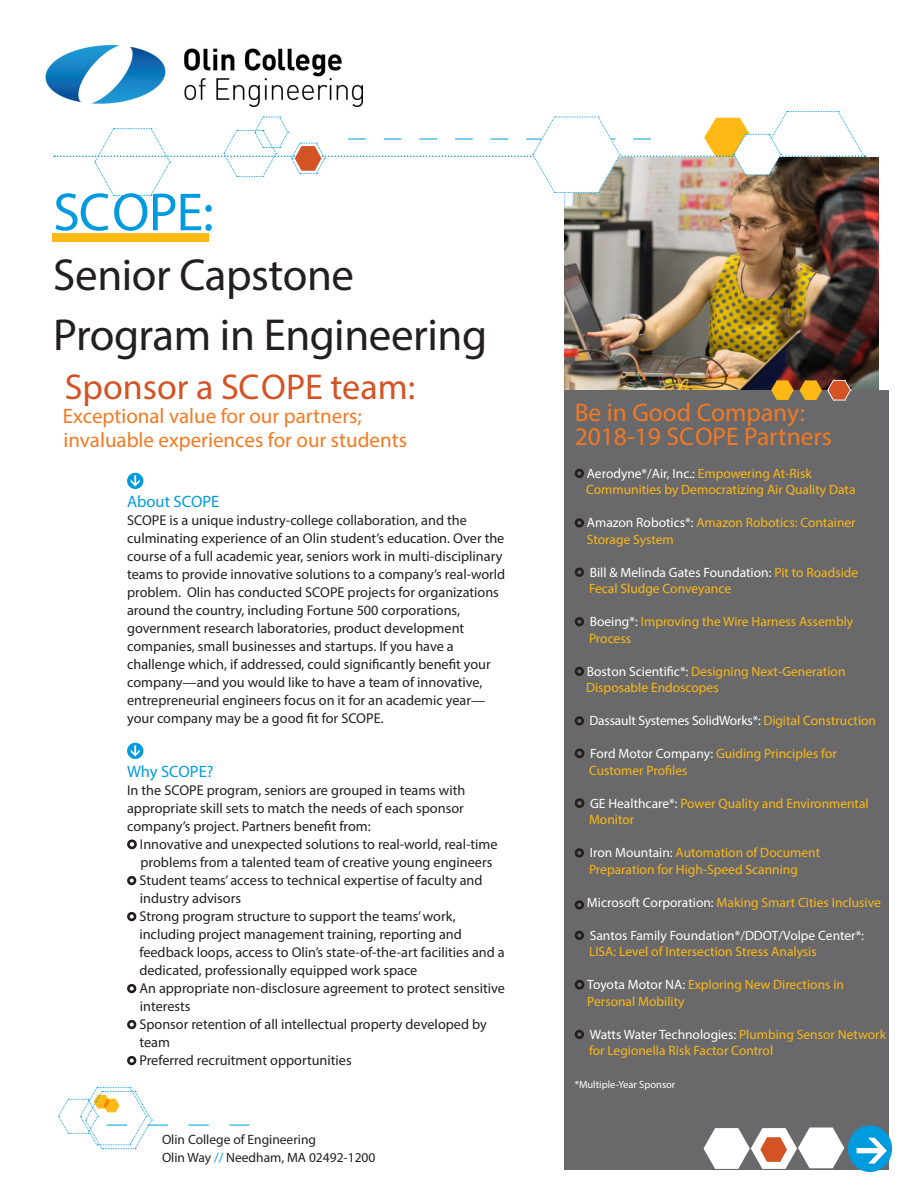
<style>
.page{position:relative;width:918px;height:1188px;background:#fff}
.page>*{position:absolute;margin:0;border:0;box-sizing:border-box;transform-origin:0 0}
.t1{font:54px "Myriad Pro";letter-spacing:-.015em;color:#009bde}
.t2{font:45px/60px "Myriad Pro";letter-spacing:-.01em;color:#231f20}
.Body_H1_Black__Bold{font:36px "Myriad Pro";color:#d35325}
.Body_H1_Black__Bold-2{font:25.5px/24px "Myriad Pro";color:#f47921}
.Body_H1_Black__Bold-3{font:21px "Myriad Pro";color:#f47921}
.Body_text{font:16.5px "Myriad Pro";color:#009bde}
.Body_text-2{font:14.25px/18px "Myriad Pro";color:#231f20}
.Body_Bullets{font:14.25px/18px "Myriad Pro";color:#231f20}
.Sidebar_Bullets{font:13.5px/16.5px "Myriad Pro";color:#fcb814}
.Sidebar_Bullets-2{font:13.5px "Myriad Pro";color:#fff}
.t3{font:13.5px "Myriad Pro";color:#231f20}
.Sidebar_Bullets-3{font:10.5px "Myriad Pro";color:#fff}
.s1{color:#009bde}
.s2{color:#fcb814}
.s3{color:#fff}
</style>
<div class="page">
<svg style="left:564px;top:297px;width:1px;height:90px"></svg>
<img style="left:565px;top:157px;width:314px;height:233px">
<div style="left:52px;top:234px;width:157px;height:8px;background:#fcb814"></div>
<div style="left:564px;top:390px;width:325px;height:780px;background:#69696c"></div>
<svg style="left:58px;top:1087px;width:192px;height:62px"></svg>
<div style="left:848px;top:1125px;width:44px;height:47px;background:#009bde;border-radius:50%"></div>
<svg style="left:857px;top:1138px;width:30px;height:26px"></svg>
<div style="left:575px;top:469px;width:9px;height:9px;border:3px solid #231f20;border-radius:50%"></div>
<div style="left:575px;top:518px;width:9px;height:10px;border:3px solid #231f20;border-radius:50%"></div>
<div style="left:575px;top:568px;width:9px;height:9px;border:3px solid #231f20;border-radius:50%"></div>
<div style="left:575px;top:617px;width:9px;height:9px;border:3px solid #231f20;border-radius:50%"></div>
<div style="left:575px;top:667px;width:9px;height:9px;border:3px solid #231f20;border-radius:50%"></div>
<div style="left:575px;top:716px;width:9px;height:10px;border:3px solid #231f20;border-radius:50%"></div>
<div style="left:575px;top:748px;width:9px;height:10px;border:3px solid #231f20;border-radius:50%"></div>
<div style="left:575px;top:798px;width:9px;height:10px;border:3px solid #231f20;border-radius:50%"></div>
<div style="left:575px;top:848px;width:9px;height:10px;border:3px solid #231f20;border-radius:50%"></div>
<div style="left:575px;top:900px;width:9px;height:10px;border:3px solid #231f20;border-radius:50%"></div>
<div style="left:575px;top:931px;width:9px;height:9px;border:3px solid #231f20;border-radius:50%"></div>
<div style="left:575px;top:980px;width:9px;height:10px;border:3px solid #231f20;border-radius:50%"></div>
<div style="left:575px;top:1030px;width:9px;height:9px;border:3px solid #231f20;border-radius:50%"></div>
<svg style="left:127px;top:473px;width:16px;height:16px"></svg>
<svg style="left:131px;top:475px;width:9px;height:11px"></svg>
<svg style="left:127px;top:743px;width:16px;height:16px"></svg>
<svg style="left:131px;top:745px;width:9px;height:11px"></svg>
<div style="left:127px;top:839px;width:10px;height:10px;border:3px solid #231f20;border-radius:50%"></div>
<div style="left:127px;top:876px;width:9px;height:9px;border:3px solid #231f20;border-radius:50%"></div>
<div style="left:127px;top:912px;width:9px;height:9px;border:3px solid #231f20;border-radius:50%"></div>
<div style="left:127px;top:984px;width:9px;height:9px;border:3px solid #231f20;border-radius:50%"></div>
<div style="left:127px;top:1020px;width:9px;height:9px;border:3px solid #231f20;border-radius:50%"></div>
<div style="left:127px;top:1056px;width:9px;height:9px;border:3px solid #231f20;border-radius:50%"></div>
<svg style="left:771px;top:380px;width:80px;height:21px"></svg>
<svg style="left:54px;top:111px;width:812px;height:90px"></svg>
<svg style="left:704px;top:1128px;width:140px;height:41px"></svg>
<img style="left:45px;top:44px;width:317px;height:62px">
<p class="t1" style="left:53px;top:179px;width:162px">SCOPE:</p>
<p class="t2" style="left:53px;top:244px;width:436px">Senior Capstone<br>Program in Engineering</p>
<p class="Body_H1_Black__Bold" style="left:65px;top:365px;width:352px">Sponsor a SCOPE team:</p>
<p class="Body_H1_Black__Bold-3" style="left:63px;top:403px;width:300px">Exceptional value for our partners;</p>
<p class="Body_H1_Black__Bold-3" style="left:64px;top:427px;width:345px">invaluable experiences for our students</p>
<p class="Body_text" style="left:127px;top:491px;width:94px">About SCOPE</p>
<p class="Body_text-2" style="left:127px;top:511px;width:380px">SCOPE is a unique industry-college collaboration, and the culminating experience of an Olin student’s education. Over the course of a full academic year, seniors work in multi-disciplinary teams to provide innovative solutions to a company’s real-world problem. Olin has conducted SCOPE projects for organizations around the country, including Fortune 500 corporations, government research laboratories, product development companies, small businesses and startups. If you have a challenge which, if addressed, could significantly benefit your company—and you would like to have a team of innovative, entrepreneurial engineers focus on it for an academic year— your company may be a good fit for SCOPE.</p>
<p class="Body_text" style="left:127px;top:761px;width:88px">Why SCOPE?</p>
<p class="Body_text-2" style="left:127px;top:781px;width:340px;text-align:justify">In the SCOPE program, seniors are grouped in teams with appropriate skill sets to match the needs of each sponsor company’s project. Partners benefit from:</p>
<p class="Body_Bullets" style="left:140px;top:835px;width:359px">Innovative and unexpected solutions to real-world, real-time problems from a talented team of creative young engineers</p>
<p class="Body_Bullets" style="left:139px;top:871px;width:345px">Student teams’ access to technical expertise of faculty and industry advisors</p>
<p class="Body_Bullets" style="left:139px;top:907px;width:367px">Strong program structure to support the teams’ work, including project management training, reporting and feedback loops, access to Olin’s state-of-the-art facilities and a dedicated, professionally equipped work space</p>
<p class="Body_Bullets" style="left:139px;top:979px;width:367px">An appropriate non-disclosure agreement to protect sensitive interests</p>
<p class="Body_Bullets" style="left:139px;top:1015px;width:349px">Sponsor retention of all intellectual property developed by team</p>
<p class="Body_Bullets" style="left:139px;top:1051px;width:214px">Preferred recruitment opportunities</p>
<p class="t3" style="left:162px;top:1131px;width:156px">Olin College of Engineering</p>
<p class="t3" style="left:162px;top:1149px;width:215px">Olin Way <span class="s1">//</span> Needham, MA 02492-1200</p>
<p class="Body_H1_Black__Bold-2" style="left:575px;top:400px;width:259px">Be in Good Company:<br>2018-19 SCOPE Partners</p>
<p class="Sidebar_Bullets-2" style="left:587px;top:465px;width:226px">Aerodyne*/Air, Inc.: <span class="s2">Empowering At-Risk</span></p>
<p class="Sidebar_Bullets" style="left:586px;top:481px;width:271px">Communities by Democratizing Air Quality Data</p>
<p class="Sidebar_Bullets" style="left:587px;top:514px;width:270px"><span class="s3">Amazon Robotics*:</span> Amazon Robotics: Container<br>Storage System</p>
<p class="Sidebar_Bullets-2" style="left:590px;top:564px;width:270px">Bill &amp; Melinda Gates Foundation: <span class="s2">Pit to Roadside</span></p>
<p class="Sidebar_Bullets" style="left:589px;top:580px;width:144px">Fecal Sludge Conveyance</p>
<p class="Sidebar_Bullets" style="left:590px;top:613px;width:265px"><span class="s3">Boeing*:</span> Improving the Wire Harness Assembly</p>
<p class="Sidebar_Bullets" style="left:589px;top:630px;width:44px">Process</p>
<p class="Sidebar_Bullets" style="left:587px;top:663px;width:260px"><span class="s3">Boston Scientific*:</span> Designing Next-Generation</p>
<p class="Sidebar_Bullets" style="left:586px;top:679px;width:134px">Disposable Endoscopes</p>
<p class="Sidebar_Bullets-2" style="left:590px;top:712px;width:288px">Dassault Systemes SolidWorks*: <span class="s2">Digital Construction</span></p>
<p class="Sidebar_Bullets" style="left:590px;top:745px;width:248px"><span class="s3">Ford Motor Company:</span> Guiding Principles for</p>
<p class="Sidebar_Bullets" style="left:589px;top:762px;width:100px">Customer Profiles</p>
<p class="Sidebar_Bullets" style="left:590px;top:795px;width:280px"><span class="s3">GE Healthcare*:</span> Power Quality and Environmental</p>
<p class="Sidebar_Bullets" style="left:589px;top:811px;width:47px">Monitor</p>
<p class="Sidebar_Bullets" style="left:590px;top:844px;width:232px"><span class="s3">Iron Mountain:</span> Automation of Document</p>
<p class="Sidebar_Bullets" style="left:589px;top:861px;width:210px">Preparation for High-Speed Scanning</p>
<p class="Sidebar_Bullets" style="left:587px;top:894px;width:295px"><span class="s3">Microsoft Corporation:</span> Making Smart Cities Inclusive</p>
<p class="Sidebar_Bullets-2" style="left:590px;top:927px;width:276px">Santos Family Foundation*/DDOT/Volpe Center*:</p>
<p class="Sidebar_Bullets" style="left:589px;top:943px;width:229px">LISA: Level of Intersection Stress Analysis</p>
<p class="Sidebar_Bullets" style="left:587px;top:976px;width:258px"><span class="s3">Toyota Motor NA:</span> Exploring New Directions in<br>Personal Mobility</p>
<p class="Sidebar_Bullets-2" style="left:590px;top:1026px;width:298px">Watts Water Technologies: <span class="s2">Plumbing Sensor Network</span></p>
<p class="Sidebar_Bullets" style="left:589px;top:1042px;width:186px">for Legionella Risk Factor Control</p>
<p class="Sidebar_Bullets-3" style="left:575px;top:1078px;width:102px">*Multiple-Year Sponsor</p>
</div>
